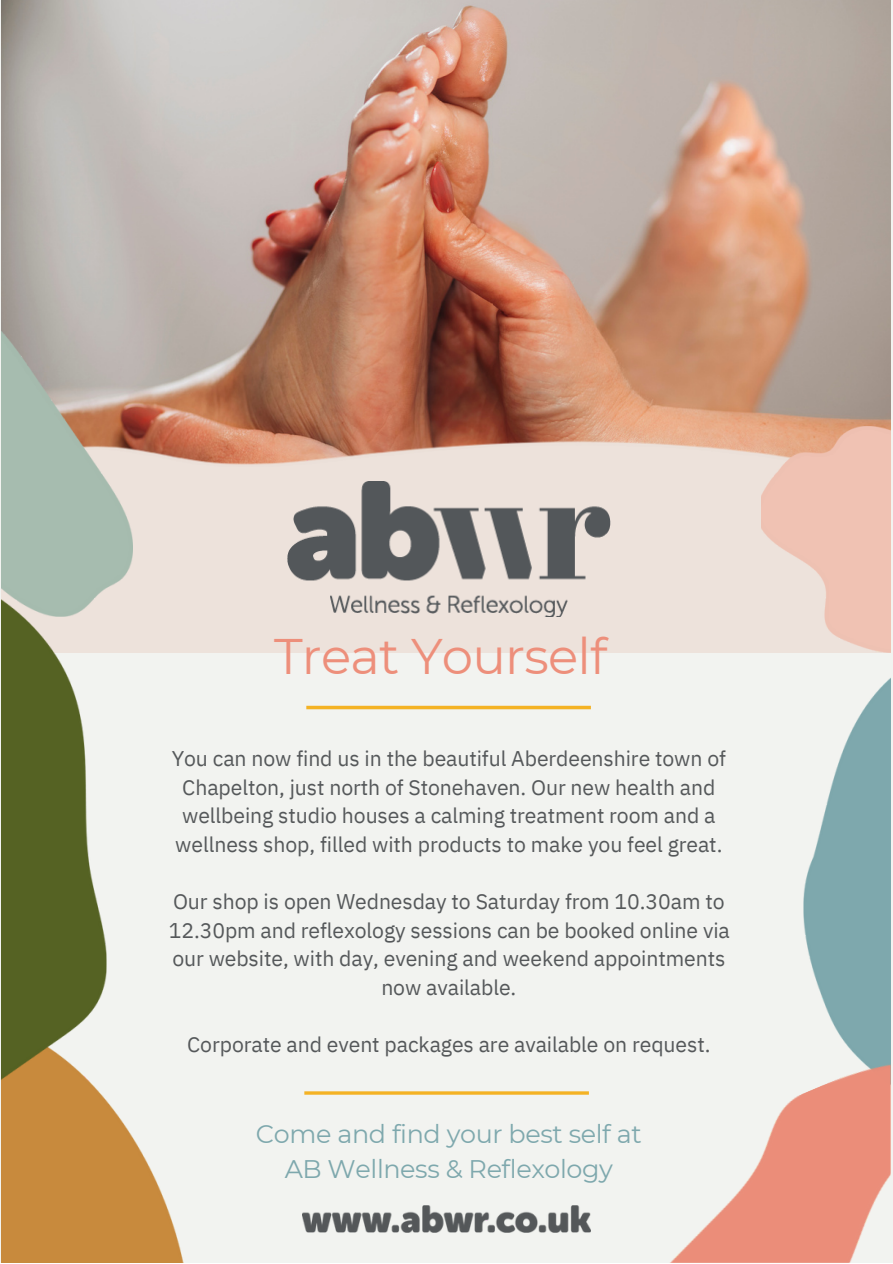
<style>
.page{position:relative;width:893px;height:1264px;background:#fff}
.page>*{position:absolute;margin:0;border:0;box-sizing:border-box;transform-origin:0 0}
.t1{font:49.8px "Montserrat";letter-spacing:-.015em;color:#ed8f7b}
.t2{font:25.5px/35px "Montserrat";letter-spacing:-.015em;color:#7ea8ad;text-align:center}
.t3{font:21.15px/28.7px "IBM Plex Sans";letter-spacing:-.005em;color:#55585a;text-align:center}
</style>
<div class="page">
<div style="left:0;top:0;width:892px;height:1262px;background:#f2f3f0"></div>
<img style="left:1px;top:0;width:889px;height:285px">
<img style="left:302px;top:1205px;width:239px;height:27px">
<img style="left:1px;top:285px;width:889px;height:367px">
<img style="left:287px;top:481px;width:323px;height:135px">
<img style="left:803px;top:678px;width:87px;height:378px">
<img style="left:1px;top:1093px;width:183px;height:169px">
<img style="left:1px;top:616px;width:105px;height:477px">
<img style="left:541px;top:1056px;width:349px;height:206px">
<img style="left:761px;top:427px;width:129px;height:225px">
<img style="left:1px;top:290px;width:131px;height:326px">
<hr style="left:304px;top:1091px;width:285px;height:3px;background:#f4b224">
<svg style="left:306px;top:705px;width:285px;height:4px"></svg>
<p class="t1" style="left:274px;top:626px;width:334px">Treat Yourself</p>
<p class="t3" style="left:172px;top:743px;width:556px">You can now find us in the beautiful Aberdeenshire town of Chapelton, just north of Stonehaven. Our new health and wellbeing studio houses a calming treatment room and a wellness shop, filled with products to make you feel great.</p>
<p class="t3" style="left:169px;top:886px;width:562px">Our shop is open Wednesday to Saturday from 10.30am to 12.30pm and reflexology sessions can be booked online via our website, with day, evening and weekend appointments now available.</p>
<p class="t3" style="left:187px;top:1030px;width:524px">Corporate and event packages are available on request.</p>
<p class="t2" style="left:256px;top:1116px;width:387px">Come and find your best self at<br>AB Wellness &amp; Reflexology</p>
</div>
